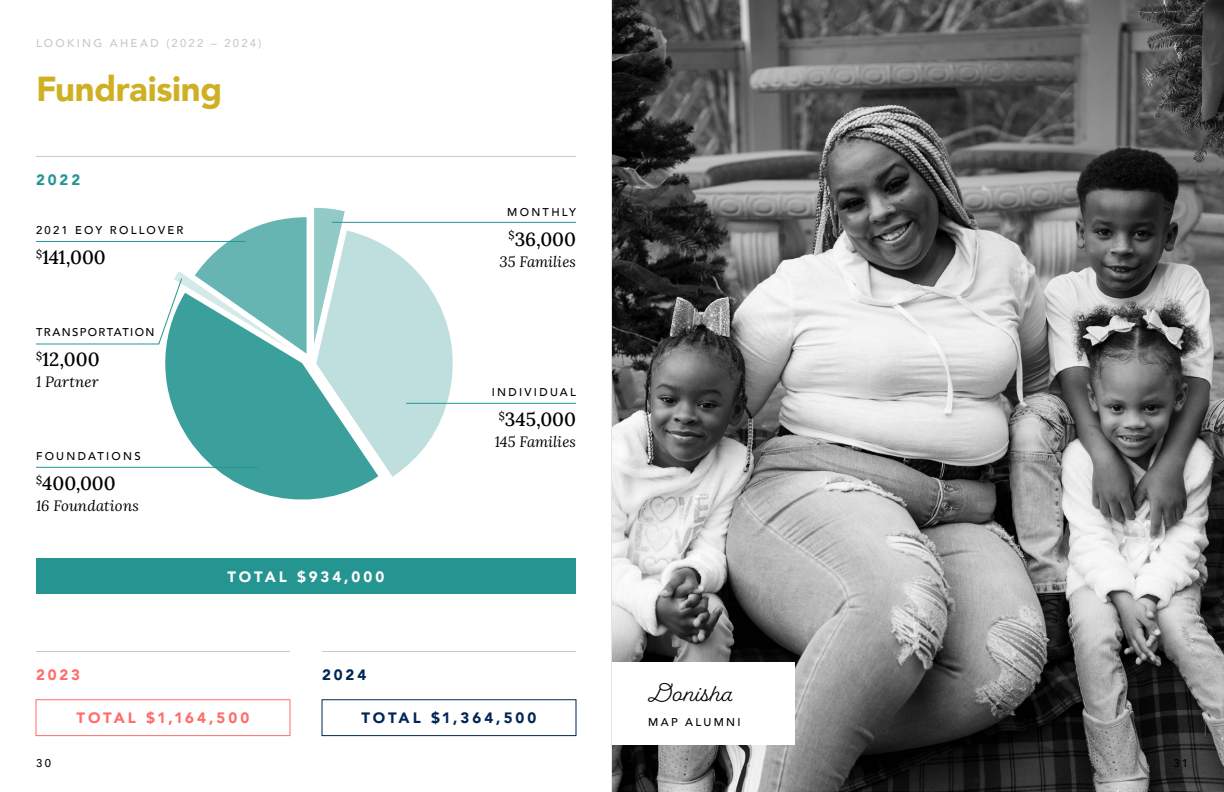
<style>
.page{position:relative;width:1224px;height:792px;background:#fff}
.page>*{position:absolute;margin:0;border:0;box-sizing:border-box;transform-origin:0 0}
.t1{font:900 34.6px "Avenir";letter-spacing:-.01em;color:#cfb023}
.t2{font:23px "Fairwater Script";letter-spacing:.005em;color:#000}
.t3{font:19px "Lora";color:#000}
.t4{font:italic 15px "Lora";color:#000}
.t5{font:900 15px "Avenir";letter-spacing:.19em;color:#ff6d6a}
.t6{font:900 15px "Avenir";letter-spacing:.195em;color:#002554}
.t7{font:900 15px "Avenir";letter-spacing:.195em;color:#fff}
.t8{font:900 15px "Avenir";color:#259591}
.t9{font:500 11.3px "Avenir";letter-spacing:.2em;color:#000}
.t10{font:500 11.3px "Avenir";letter-spacing:.2em;color:#c7c9c7}
.t11{font:500 11.3px "Avenir";letter-spacing:.12em;color:#000}
</style>
<div class="page">
<svg style="left:157px;top:354px;width:220px;height:146px;fill:#3ba09c"></svg>
<svg style="left:314px;top:208px;width:152px;height:269px"></svg>
<hr style="left:36px;top:156px;width:540px;height:1px;background:#c7c9c7">
<hr style="left:36px;top:651px;width:254px;height:1px;background:#c7c9c7">
<hr style="left:322px;top:651px;width:254px;height:1px;background:#c7c9c7">
<div style="left:36px;top:558px;width:540px;height:36px;background:#259591"></div>
<div style="left:36px;top:699px;width:254px;height:37px;border:1px solid #ff6d6a"></div>
<div style="left:322px;top:699px;width:254px;height:37px;border:1px solid #002554"></div>
<svg style="left:36px;top:217px;width:271px;height:137px"></svg>
<hr style="left:36px;top:467px;width:222px;height:1px;background:#259591">
<hr style="left:36px;top:241px;width:210px;height:1px;background:#259591">
<hr style="left:332px;top:222px;width:244px;height:1px;background:#259591">
<hr style="left:406px;top:403px;width:170px;height:1px;background:#259591">
<img style="left:612px;top:0;width:612px;height:792px">
<div style="left:612px;top:663px;width:183px;height:82px;background:#fff"></div>
<p class="t10" style="left:36px;top:34px;width:227px">LOOKING AHEAD (2022 – 2024)</p>
<h1 class="t1" style="left:36px;top:59px;width:188px">Fundraising</h1>
<h3 class="t8" style="left:36px;top:167px;width:46px">2022</h3>
<p class="t9" style="left:36px;top:221px;width:149px">2021 EOY ROLLOVER</p>
<h3 class="t3" style="left:36px;top:243px;width:71px"><sup>$</sup>141,000</h3>
<p class="t11" style="left:36px;top:323px;width:120px">TRANSPORTATION</p>
<h3 class="t3" style="left:36px;top:345px;width:65px"><sup>$</sup>12,000</h3>
<h3 class="t4" style="left:36px;top:372px;width:64px">1 Partner</h3>
<p class="t9" style="left:36px;top:446px;width:106px">FOUNDATIONS</p>
<h3 class="t3" style="left:36px;top:469px;width:81px"><sup>$</sup>400,000</h3>
<h3 class="t4" style="left:36px;top:495px;width:104px">16 Foundations</h3>
<h3 class="t7" style="left:228px;top:564px;width:158px">TOTAL $934,000</h3>
<h3 class="t5" style="left:36px;top:662px;width:46px">2023</h3>
<h3 class="t6" style="left:322px;top:662px;width:46px">2024</h3>
<p class="t9" style="left:507px;top:202px;width:70px">MONTHLY</p>
<h3 class="t3" style="left:509px;top:224px;width:69px"><sup>$</sup>36,000</h3>
<h3 class="t4" style="left:500px;top:251px;width:78px">35 Families</h3>
<p class="t9" style="left:492px;top:382px;width:86px">INDIVIDUAL</p>
<h3 class="t3" style="left:499px;top:405px;width:79px"><sup>$</sup>345,000</h3>
<h3 class="t4" style="left:495px;top:431px;width:83px">145 Families</h3>
<h3 class="t5" style="left:77px;top:705px;width:174px">TOTAL $1,164,500</h3>
<h3 class="t6" style="left:361px;top:705px;width:177px">TOTAL $1,364,500</h3>
<h2 class="t2" style="left:648px;top:679px;width:88px">Donisha</h2>
<p class="t9" style="left:648px;top:712px;width:94px">MAP ALUMNI</p>
<p class="t9" style="left:36px;top:754px;width:16px">30</p>
<p class="t9" style="left:1173px;top:754px;width:16px">31</p>
</div>
